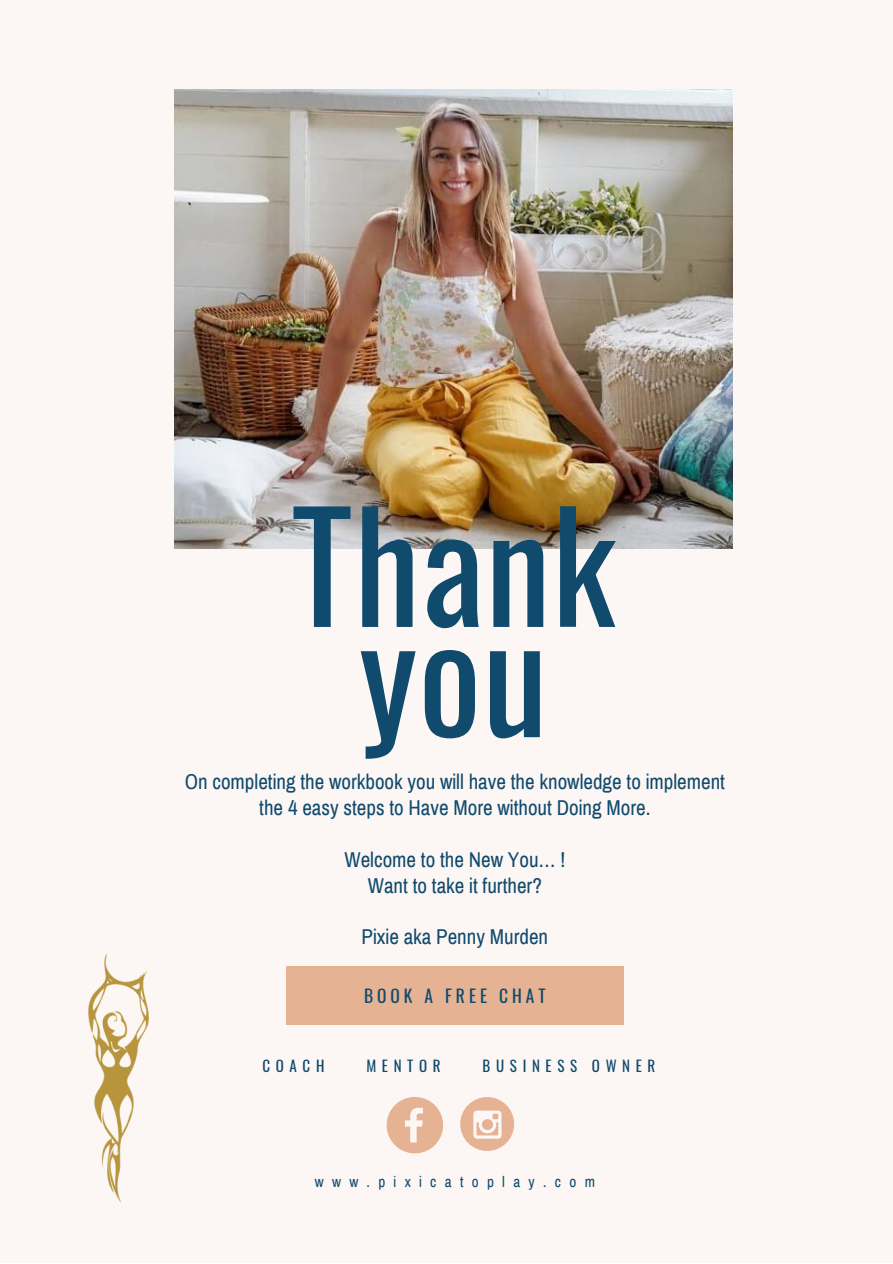
<style>
.page{position:relative;width:893px;height:1264px;background:#fff}
.page>*{position:absolute;margin:0;border:0;box-sizing:border-box;transform-origin:0 0}
.t1{font:148.65px/110.2px "Oswald";letter-spacing:.005em;color:#104a6d;text-align:center}
.t2{font:21px/25.8px "Archivo Narrow";color:#104a6d;text-align:center}
.t3{font:17.4px "Oswald";letter-spacing:.23em;color:#104a6d}
.t4{font:15.15px "Archivo Narrow";letter-spacing:.55em;color:#104a6d}
.t5{font:15px "Oswald";letter-spacing:.375em;color:#104a6d}
</style>
<div class="page">
<div style="left:0;top:0;width:892px;height:1262px;background:#fcf7f4"></div>
<img style="left:174px;top:89px;width:558px;height:459px">
<svg style="left:386px;top:1097px;width:57px;height:56px"></svg>
<div style="left:460px;top:1097px;width:54px;height:53px;background:#e6b294;border-radius:50%"></div>
<svg style="left:473px;top:1110px;width:28px;height:28px"></svg>
<img style="left:88px;top:953px;width:61px;height:250px">
<div style="left:286px;top:966px;width:337px;height:59px;background:#e6b294"></div>
<h1 class="t1" style="left:291px;top:504px;width:326px">Thank you</h1>
<p class="t2" style="left:185px;top:769px;width:542px">On completing the workbook you will have the knowledge to implement the 4 easy steps to Have More without Doing More.</p>
<p class="t2" style="left:344px;top:846px;width:222px">Welcome to the New You… !<br>Want to take it further?</p>
<p class="t2" style="left:361px;top:924px;width:188px">Pixie aka Penny Murden</p>
<p class="t3" style="left:364px;top:982px;width:183px">BOOK A FREE CHAT</p>
<p class="t5" style="left:262px;top:1054px;width:63px">COACH</p>
<p class="t5" style="left:366px;top:1054px;width:76px">MENTOR</p>
<p class="t5" style="left:482px;top:1054px;width:174px">BUSINESS OWNER</p>
<p class="t4" style="left:315px;top:1173px;width:282px">www.pixicatoplay.com</p>
</div>
